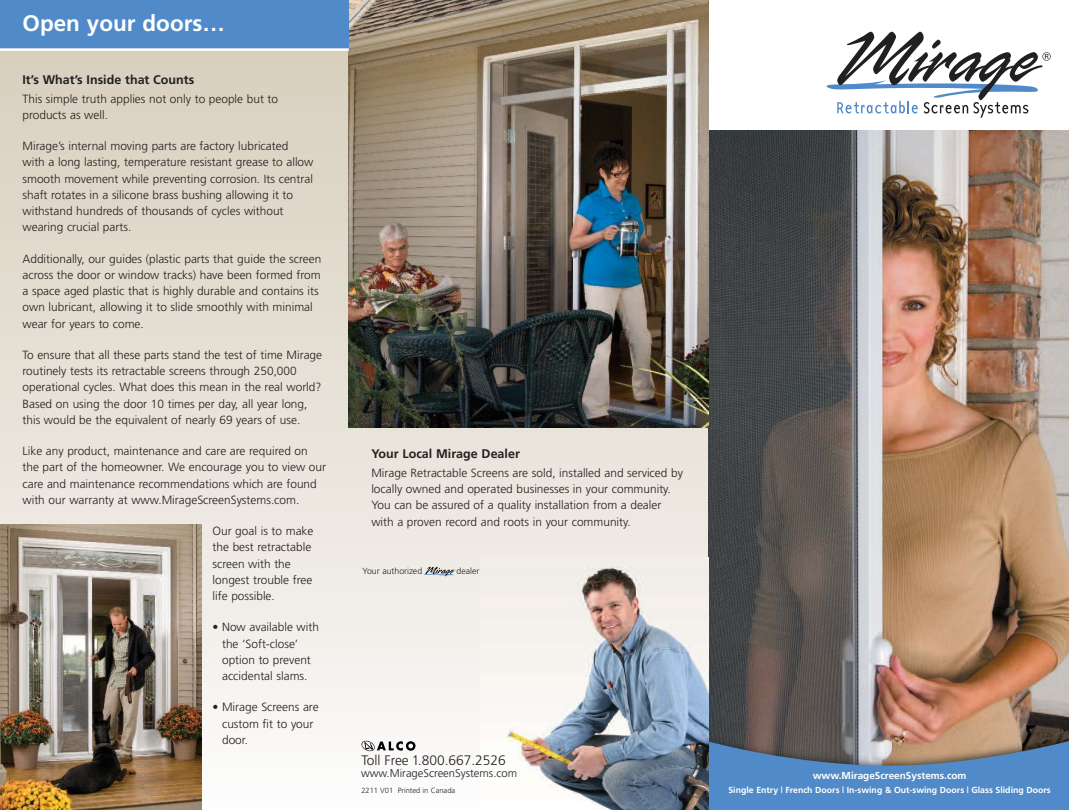
<style>
.page{position:relative;width:1069px;height:810px;background:#fff}
.page>*{position:absolute;margin:0;border:0;box-sizing:border-box;transform-origin:0 0}
.t1{font:700 22.5px "Frutiger";color:#fff}
.t2{font:300 13.75px "Frutiger";color:#221f1f}
.t3{font:700 12.5px "Frutiger";color:#221f1f}
.t4{font:300 11.88px/16.2px "Frutiger";color:#221f1f}
.t5{font:300 11.25px "Frutiger";color:#221f1f}
.t6{font:700 10px "Frutiger";color:#fff}
.t7{font:700 8.75px "Frutiger";color:#fff}
.t8{font:300 8.75px "Frutiger";color:#221f1f}
.t9{font:300 7.5px "Frutiger";color:#221f1f}
</style>
<div class="page">
<img style="left:0;top:51px;width:707px;height:759px">
<svg style="left:826px;top:32px;width:224px;height:86px"></svg>
<img style="left:707px;top:130px;width:362px;height:680px">
<img style="left:708px;top:723px;width:361px;height:46px">
<svg style="left:709px;top:738px;width:360px;height:72px;background:#6086af"></svg>
<img style="left:349px;top:0;width:359px;height:427px">
<img style="left:480px;top:558px;width:228px;height:252px">
<svg style="left:361px;top:740px;width:54px;height:11px"></svg>
<svg style="left:424px;top:567px;width:31px;height:9px"></svg>
<div style="left:0;top:0;width:349px;height:50px;background:#508ac8"></div>
<hr style="left:0;top:48px;width:349px;height:3px;background:#fff">
<img style="left:0;top:524px;width:201px;height:286px">
<h1 class="t1" style="left:22px;top:14px;width:204px">Open your doors…</h1>
<p class="t3" style="left:22px;top:74px;width:173px">It’s What’s Inside that Counts</p>
<p class="t4" style="left:22px;top:91px;width:257px">This simple truth applies not only to people but to products as well.</p>
<p class="t4" style="left:22px;top:139px;width:292px">Mirage’s internal moving parts are factory lubricated with a long lasting, temperature resistant grease to allow smooth movement while preventing corrosion. Its central shaft rotates in a silicone brass bushing allowing it to withstand hundreds of thousands of cycles without wearing crucial parts.</p>
<p class="t4" style="left:22px;top:251px;width:300px">Additionally, our guides (plastic parts that guide the screen across the door or window tracks) have been formed from a space aged plastic that is highly durable and contains its own lubricant, allowing it to slide smoothly with minimal wear for years to come.</p>
<p class="t4" style="left:22px;top:347px;width:301px">To ensure that all these parts stand the test of time Mirage routinely tests its retractable screens through 250,000 operational cycles. What does this mean in the real world?<br>Based on using the door 10 times per day, all year long, this would be the equivalent of nearly 69 years of use.</p>
<p class="t4" style="left:22px;top:444px;width:305px">Like any product, maintenance and care are required on the part of the homeowner. We encourage you to view our care and maintenance recommendations which are found with our warranty at www.MirageScreenSystems.com.</p>
<p class="t4" style="left:212px;top:524px;width:102px">Our goal is to make the best retractable screen with the longest trouble free life possible.</p>
<p class="t4" style="left:222px;top:620px;width:98px;text-indent:-10px">• Now available with the ‘Soft-close’ option to prevent accidental slams.</p>
<p class="t4" style="left:222px;top:700px;width:98px;text-indent:-10px">• Mirage Screens are custom fit to your door.</p>
<p class="t3" style="left:371px;top:449px;width:150px">Your Local Mirage Dealer</p>
<p class="t4" style="left:371px;top:466px;width:313px">Mirage Retractable Screens are sold, installed and serviced by locally owned and operated businesses in your community.<br>You can be assured of a quality installation from a dealer with a proven record and roots in your community.</p>
<p class="t8" style="left:362px;top:567px;width:61px">Your authorized</p>
<p class="t8" style="left:456px;top:567px;width:24px">dealer</p>
<p class="t2" style="left:361px;top:755px;width:146px">Toll Free 1.800.667.2526</p>
<p class="t5" style="left:361px;top:768px;width:158px">www.MirageScreenSystems.com</p>
<p class="t9" style="left:361px;top:788px;width:95px">2211 V01 Printed in Canada</p>
<p class="t6" style="left:813px;top:772px;width:155px">www.MirageScreenSystems.com</p>
<p class="t7" style="left:728px;top:786px;width:324px">Single Entry | French Doors | In-swing &amp; Out-swing Doors | Glass Sliding Doors</p>
</div>
